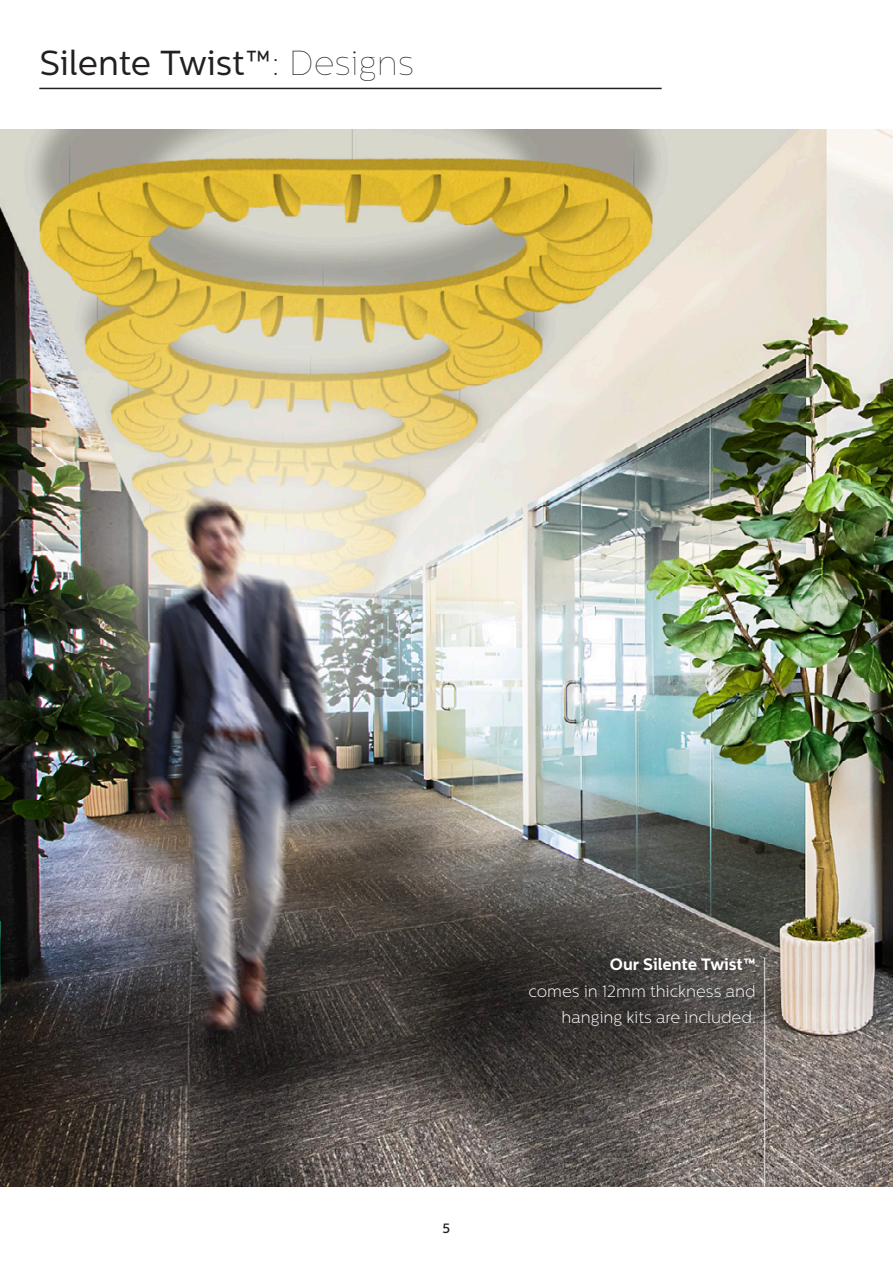
<style>
.page{position:relative;width:893px;height:1263px;background:#fff}
.page>*{position:absolute;margin:0;border:0;box-sizing:border-box;transform-origin:0 0}
.t1{font:34.65px "Centrale Sans";color:#231f20}
.t2{font:200 16.5px/26.2px "Centrale Sans";color:#fff;text-align:right}
.t3{font:500 13.5px "Centrale Sans";color:#231f20}
.s1{font-family:"Centrale Sans X Thin"}
.s2{font-weight:700}
</style>
<div class="page">
<hr style="left:39px;top:88px;width:623px;height:1px;background:#231f20">
<img style="left:0;top:130px;width:893px;height:1056px">
<svg style="left:517px;top:951px;width:242px;height:85px;background:#413d3b"></svg>
<hr style="left:764px;top:958px;width:1px;height:305px;background:#fff">
<p class="t1" style="left:39px;top:43px;width:376px">Silente Twist™<span class="s1">: Designs</span></p>
<p class="t3" style="left:443px;top:1220px;width:9px">5</p>
<p class="t2" style="left:529px;top:951px;width:229px"><span class="s2">Our Silente Twist™<br></span>comes in 12mm thickness and hanging kits are included.</p>
</div>
